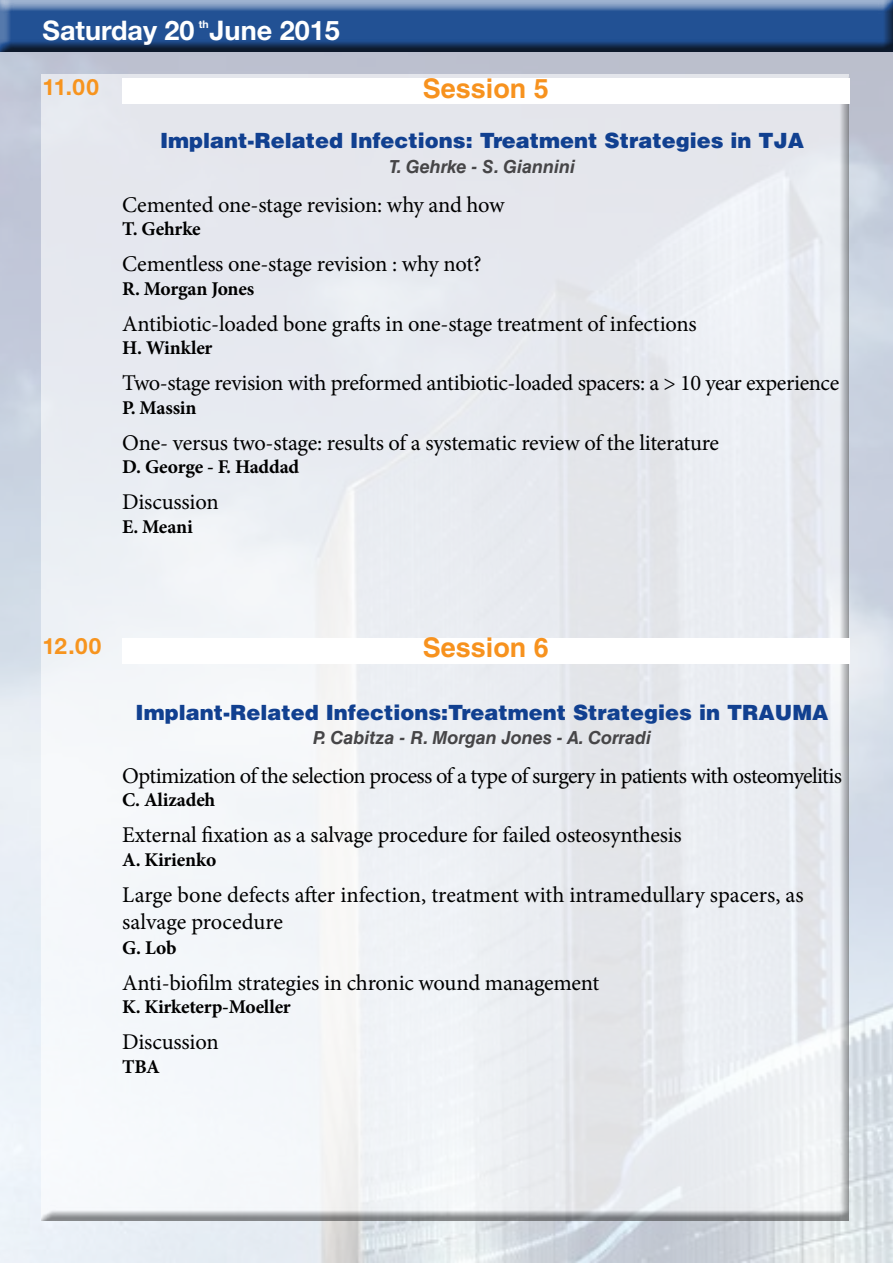
<style>
.page{position:relative;width:893px;height:1263px;background:#fff}
.page>*{position:absolute;margin:0;border:0;box-sizing:border-box;transform-origin:0 0}
.t1{font:700 27px "Helvetica Neue LT Std";color:#fff}
.t2{font:700 27px "Helvetica LT Std";color:#f7921e}
.t3{font:22.5px/27px "Minion Pro";letter-spacing:-.015em;color:#000}
.t4{font:700 22.5px "Helvetica Neue LT Std";letter-spacing:.015em;color:#f7941e}
.t5{font:900 21px "Helvetica LT Std";color:#114090}
.t6{font:700 19.5px "Minion Pro";letter-spacing:-.01em;color:#000}
.t7{font:italic 700 18px "Helvetica LT Std";color:#464547}
.t8{font:700 10.5px "Helvetica Neue LT Std";color:#fff}
</style>
<div class="page">
<img style="left:0;top:52px;width:893px;height:1211px">
<div style="left:35px;top:67px;width:825px;height:1154px;background:#000;opacity:.75"></div>
<div style="left:0;top:0;width:893px;height:52px;background:#000;opacity:.75"></div>
<div style="left:122px;top:79px;width:727px;height:25px;background:#fff"></div>
<div style="left:122px;top:638px;width:727px;height:25px;background:#fff"></div>
<p class="t1" style="left:43px;top:13px;width:299px">Saturday 20 June 2015</p>
<p class="t8" style="left:199px;top:18px;width:11px">th</p>
<p class="t4" style="left:43px;top:73px;width:58px">11.00</p>
<p class="t2" style="left:423px;top:72px;width:128px">Session 5</p>
<p class="t5" style="left:160px;top:127px;width:646px">Implant-Related Infections: Treatment Strategies in TJA</p>
<p class="t7" style="left:389px;top:156px;width:188px">T. Gehrke - S. Giannini</p>
<p class="t3" style="left:122px;top:191px;width:384px">Cemented one-stage revision: why and how</p>
<p class="t6" style="left:122px;top:215px;width:80px">T. Gehrke</p>
<p class="t3" style="left:122px;top:251px;width:361px">Cementless one-stage revision : why not?</p>
<p class="t6" style="left:122px;top:275px;width:133px">R. Morgan Jones</p>
<p class="t3" style="left:122px;top:310px;width:576px">Antibiotic-loaded bone grafts in one-stage treatment of infections</p>
<p class="t6" style="left:122px;top:334px;width:92px">H. Winkler</p>
<p class="t3" style="left:122px;top:370px;width:718px">Two-stage revision with preformed antibiotic-loaded spacers: a &gt; 10 year experience</p>
<p class="t6" style="left:122px;top:394px;width:76px">P. Massin</p>
<p class="t3" style="left:122px;top:429px;width:598px">One- versus two-stage: results of a systematic review of the literature</p>
<p class="t6" style="left:122px;top:453px;width:179px">D. George - F. Haddad</p>
<p class="t3" style="left:122px;top:488px;width:98px">Discussion</p>
<p class="t6" style="left:122px;top:512px;width:72px">E. Meani</p>
<p class="t4" style="left:43px;top:632px;width:60px">12.00</p>
<p class="t2" style="left:423px;top:631px;width:128px">Session 6</p>
<p class="t5" style="left:136px;top:699px;width:694px">Implant-Related Infections:Treatment Strategies in TRAUMA</p>
<p class="t7" style="left:313px;top:726px;width:340px">P. Cabitza - R. Morgan Jones - A. Corradi</p>
<p class="t3" style="left:122px;top:762px;width:721px">Optimization of the selection process of a type of surgery in patients with osteomyelitis</p>
<p class="t6" style="left:122px;top:786px;width:95px">C. Alizadeh</p>
<p class="t3" style="left:122px;top:822px;width:561px">External fixation as a salvage procedure for failed osteosynthesis</p>
<p class="t6" style="left:122px;top:846px;width:95px">A. Kirienko</p>
<p class="t3" style="left:122px;top:881px;width:683px">Large bone defects after infection, treatment with intramedullary spacers, as salvage procedure</p>
<p class="t6" style="left:122px;top:934px;width:56px">G. Lob</p>
<p class="t3" style="left:122px;top:969px;width:479px">Anti-biofilm strategies in chronic wound management</p>
<p class="t6" style="left:122px;top:993px;width:170px">K. Kirketerp-Moeller</p>
<p class="t3" style="left:122px;top:1029px;width:98px">Discussion</p>
<p class="t6" style="left:122px;top:1053px;width:39px">TBA</p>
</div>
